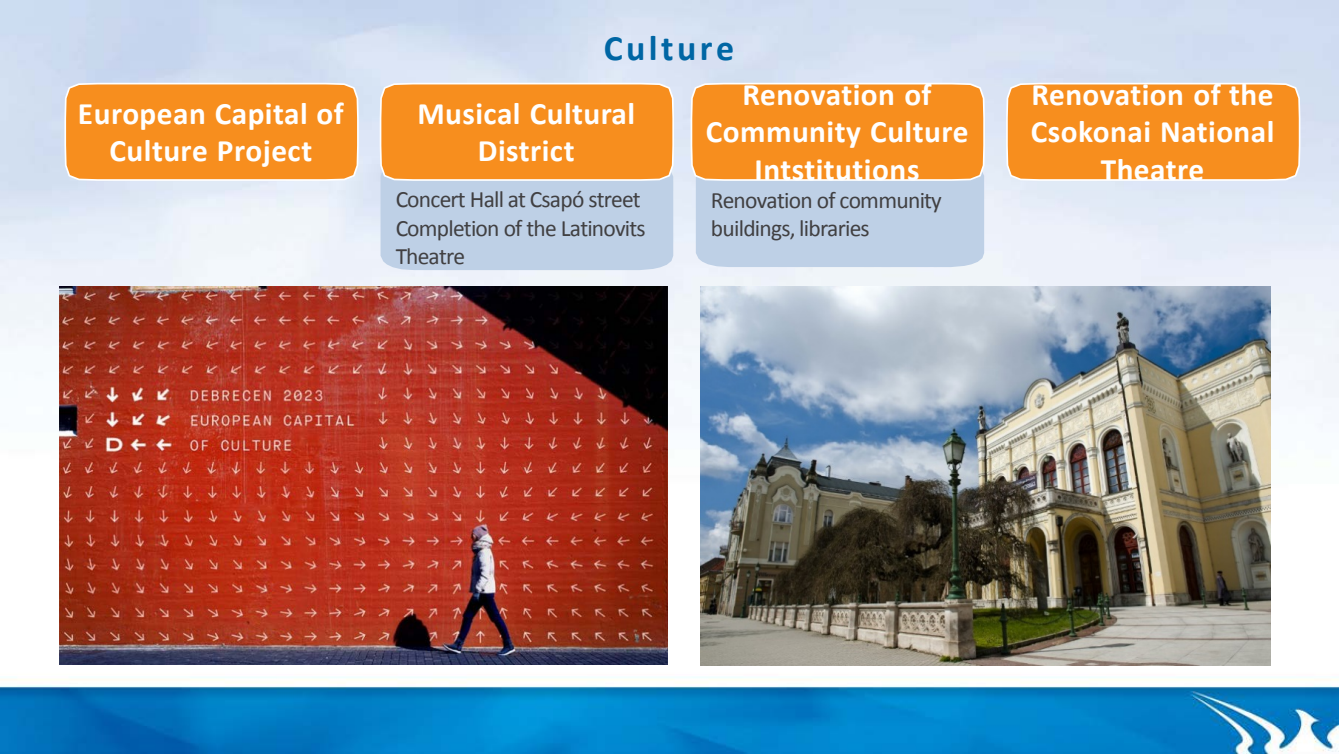
<style>
.page{position:relative;width:1339px;height:755px;background:#fff}
.page>*{position:absolute;margin:0;border:0;box-sizing:border-box;transform-origin:0 0}
.t1{font:700 36px "Calibri";letter-spacing:.095em;color:#0066a4}
.t2{font:700 31.28px/37.6px "Calibri";letter-spacing:.015em;color:#fff;text-align:center}
.t3{font:23.4px/28.1px "Calibri";letter-spacing:-.035em;color:#414042}
</style>
<div class="page">
<img style="left:0;top:0;width:1339px;height:754px">
<img style="left:60px;top:287px;width:607px;height:378px">
<svg style="left:64px;top:82px;width:296px;height:100px;background:#f6952f"></svg>
<svg style="left:1005px;top:82px;width:296px;height:100px;background:#f6952f"></svg>
<svg style="left:379px;top:82px;width:296px;height:188px;background:#dcb184"></svg>
<svg style="left:690px;top:82px;width:296px;height:185px;background:#dcb183"></svg>
<img style="left:700px;top:287px;width:570px;height:378px">
<p class="t2" style="left:78px;top:94px;width:267px">European Capital of<br>Culture Project</p>
<h1 class="t1" style="left:604px;top:25px;width:132px">Culture</h1>
<p class="t2" style="left:417px;top:94px;width:219px">Musical Cultural<br>District</p>
<p class="t3" style="left:396px;top:186px;width:252px">Concert Hall at Csapó street<br>Completion of the Latinovits<br>Theatre</p>
<p class="t2" style="left:706px;top:76px;width:264px">Renovation of<br>Community Culture<br>Intstitutions</p>
<p class="t3" style="left:711px;top:187px;width:232px">Renovation of community buildings, libraries</p>
<p class="t2" style="left:1031px;top:76px;width:245px">Renovation of the<br>Csokonai National<br>Theatre</p>
</div>
